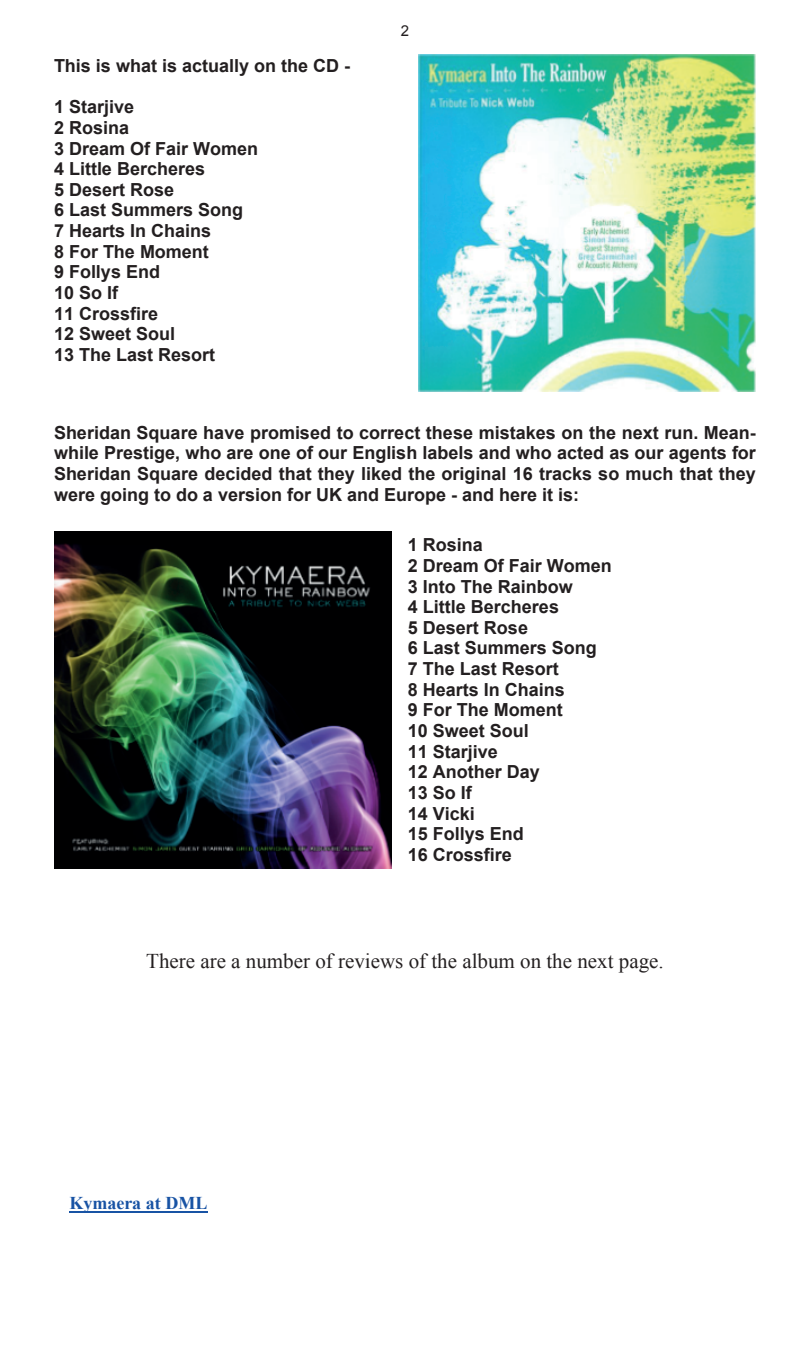
<style>
.page{position:relative;width:810px;height:1350px;background:#fff}
.page>*{position:absolute;margin:0;border:0;box-sizing:border-box;transform-origin:0 0}
.t1{font:21px "Times New Roman";color:#231f20}
.t2{font:700 18px/20.7px "Arial";color:#231f20}
.t3{font:700 18px "Times New Roman";color:#1853a4}
.t4{font:15px "Arial";color:#231f20}
</style>
<div class="page">
<img style="left:418px;top:54px;width:338px;height:338px">
<img style="left:54px;top:531px;width:338px;height:337px">
<hr style="left:69px;top:1211px;width:138px;height:2px;background:#1853a4">
<p class="t2" style="left:54px;top:57px;width:298px">This is what is actually on the CD -</p>
<p class="t2" style="left:54px;top:98px;width:206px">1 Starjive<br>2 Rosina<br>3 Dream Of Fair Women<br>4 Little Bercheres<br>5 Desert Rose<br>6 Last Summers Song<br>7 Hearts In Chains<br>8 For The Moment<br>9 Follys End<br>10 So If<br>11 Crossfire<br>12 Sweet Soul<br>13 The Last Resort</p>
<p class="t4" style="left:401px;top:25px;width:10px">2</p>
<p class="t2" style="left:54px;top:424px;width:703px;text-align:justify">Sheridan Square have promised to correct these mistakes on the next run. Mean&shy;while Prestige, who are one of our English labels and who acted as our agents for Sheridan Square decided that they liked the original 16 tracks so much that they were going to do a version for UK and Europe - and here it is:</p>
<p class="t2" style="left:408px;top:536px;width:206px">1 Rosina<br>2 Dream Of Fair Women<br>3 Into The Rainbow<br>4 Little Bercheres<br>5 Desert Rose<br>6 Last Summers Song<br>7 The Last Resort<br>8 Hearts In Chains<br>9 For The Moment<br>10 Sweet Soul<br>11 Starjive<br>12 Another Day<br>13 So If<br>14 Vicki<br>15 Follys End<br>16 Crossfire</p>
<p class="t1" style="left:146px;top:954px;width:519px">There are a number of reviews of the album on the next page.</p>
<p class="t3" style="left:69px;top:1197px;width:140px">Kymaera at DML</p>
</div>
